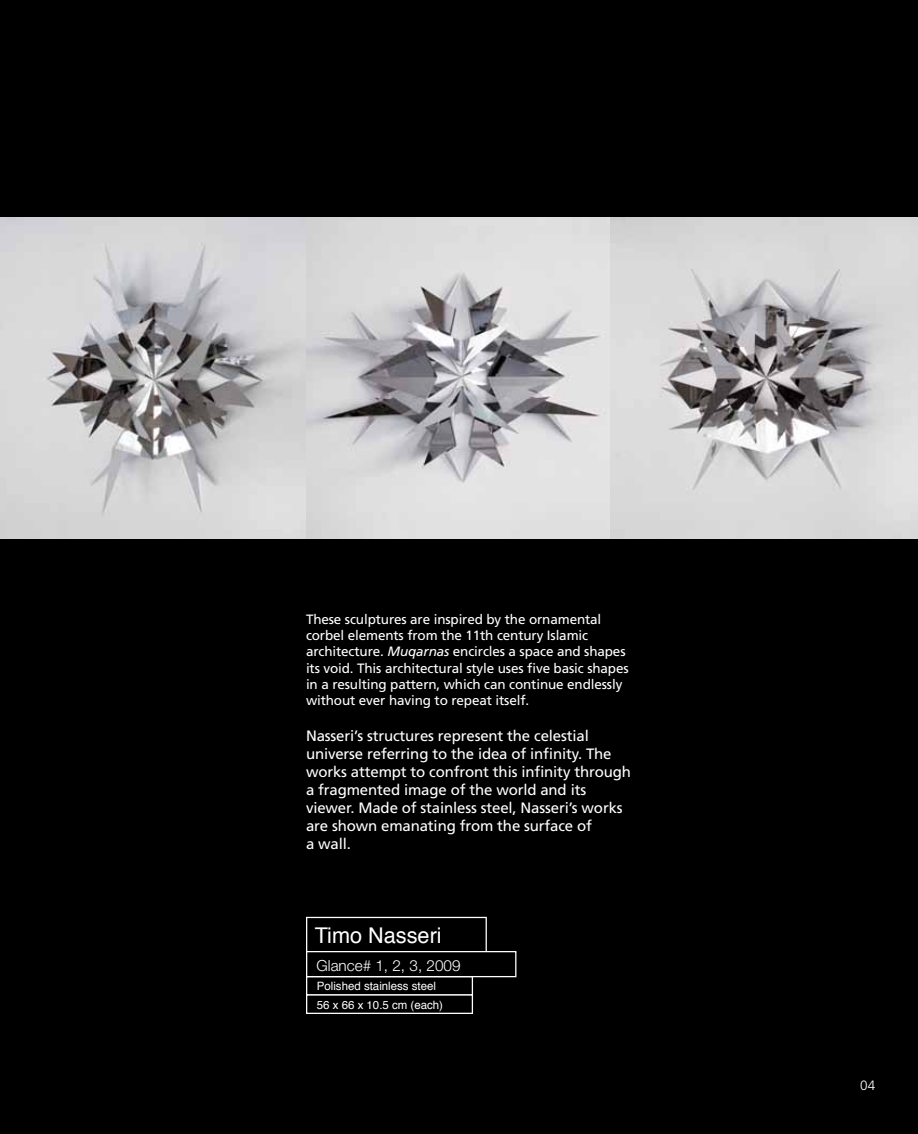
<style>
.page{position:relative;width:918px;height:1134px;background:#000}
.page>*{position:absolute;margin:0;border:0;box-sizing:border-box;transform-origin:0 0}
.t1{font:21.6px "Helvetica";color:#fff}
.t2{font:300 15.3px "Helvetica Neue";color:#fff}
.t3{font:15px/18px "Frutiger LT Std";letter-spacing:-.01em;color:#fff}
.t4{font:13.5px/16.2px "Frutiger LT Std";letter-spacing:-.01em;color:#fff}
.t5{font:300 13.5px "Frutiger";color:#fff}
.t6{font:11.55px/18.9px "Helvetica";color:#fff}
.s1{font-style:italic}
</style>
<div class="page">
<img style="left:0;top:218px;width:918px;height:321px">
<div style="left:306px;top:917px;width:181px;height:35px;border:1px solid #fff"></div>
<div style="left:306px;top:994px;width:167px;height:20px;border:1px solid #fff"></div>
<div style="left:306px;top:951px;width:210px;height:26px;border:1px solid #fff"></div>
<p class="t4" style="left:306px;top:611px;width:324px">These sculptures are inspired by the ornamental corbel elements from the 11th century Islamic architecture. <span class="s1">Muqarnas</span> encircles a space and shapes its void. This architectural style uses five basic shapes in a resulting pattern, which can continue endlessly without ever having to repeat itself.</p>
<p class="t3" style="left:306px;top:727px;width:326px">Nasseri’s structures represent the celestial universe referring to the idea of infinity. The works attempt to confront this infinity through a fragmented image of the world and its viewer. Made of stainless steel, Nasseri’s works are shown emanating from the surface of<br>a wall.</p>
<h1 class="t1" style="left:315px;top:921px;width:128px">Timo Nasseri</h1>
<p class="t6" style="left:317px;top:977px;width:128px">Polished stainless steel<br>56 x 66 x 10.5 cm (each)</p>
<p class="t2" style="left:317px;top:956px;width:146px">Glance# 1, 2, 3, 2009</p>
<p class="t5" style="left:860px;top:1078px;width:17px">04</p>
</div>
